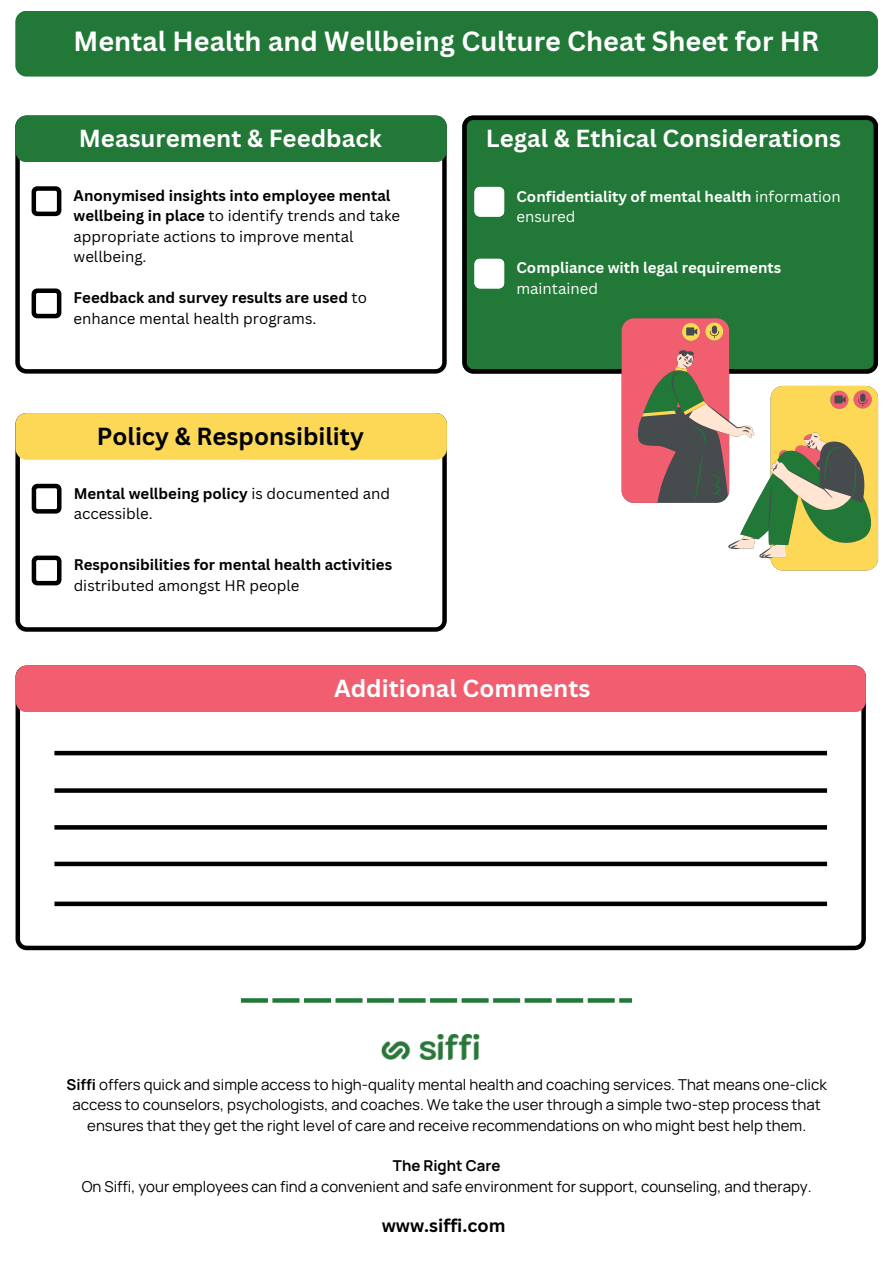
<style>
.page{position:relative;width:894px;height:1264px;background:#fff}
.page>*{position:absolute;margin:0;border:0;box-sizing:border-box;transform-origin:0 0}
.t1{font:700 27px "Canva Sans";color:#fff}
.t2{font:700 24px "Canva Sans";color:#fff}
.t3{font:700 24px "Canva Sans";color:#000}
.t4{font:700 18px "Canva Sans";color:#000}
.t5{font:15px/20.2px "Manrope";color:#000;text-align:center}
.t6{font:15px/20.2px "Canva Sans";color:#000}
.t7{font:700 15px/20.2px "Canva Sans";color:#000}
.t8{font:700 15px/20.2px "Canva Sans";color:#fff}
.t9{font:700 15px "Manrope";color:#000}
.s1{font-weight:700}
.s2{font-weight:400}
</style>
<div class="page">
<div style="left:15px;top:11px;width:862px;height:66px;background:#217837;border-radius:11px"></div>
<svg style="left:15px;top:115px;width:431px;height:258px"></svg>
<div style="left:462px;top:115px;width:415px;height:258px;background:#217837"></div>
<div style="left:15px;top:115px;width:431px;height:47px;background:#217837;border-radius:11px"></div>
<svg style="left:32px;top:186px;width:29px;height:30px"></svg>
<svg style="left:32px;top:288px;width:29px;height:30px"></svg>
<svg style="left:474px;top:187px;width:30px;height:30px"></svg>
<svg style="left:474px;top:259px;width:30px;height:29px"></svg>
<svg style="left:15px;top:413px;width:431px;height:218px"></svg>
<div style="left:16px;top:413px;width:431px;height:47px;background:#fcd856;border-radius:11px"></div>
<svg style="left:32px;top:484px;width:29px;height:29px"></svg>
<svg style="left:32px;top:555px;width:29px;height:30px"></svg>
<svg style="left:621px;top:318px;width:250px;height:185px;background:#cf6469"></svg>
<svg style="left:641px;top:322px;width:236px;height:248px"></svg>
<svg style="left:16px;top:665px;width:849px;height:285px"></svg>
<div style="left:16px;top:665px;width:849px;height:47px;background:#f15e70;border-radius:11px"></div>
<hr style="left:54px;top:751px;width:772px;height:4px;background:#000">
<svg style="left:54px;top:788px;width:772px;height:4px;background:#141414"></svg>
<svg style="left:54px;top:825px;width:772px;height:4px;background:#080808"></svg>
<div style="left:54px;top:861px;width:772px;height:5px;background:#000"></div>
<div style="left:54px;top:901px;width:772px;height:5px;background:#000"></div>
<img style="left:381px;top:1034px;width:98px;height:25px">
<svg style="left:241px;top:998px;width:390px;height:4px;background:#4a915c"></svg>
<h1 class="t1" style="left:74px;top:22px;width:747px">Mental Health and Wellbeing Culture Cheat Sheet for HR</h1>
<p class="t2" style="left:79px;top:122px;width:304px">Measurement &amp; Feedback</p>
<p class="t6" style="left:74px;top:185px;width:328px"><span class="s1">Anonymised insights into employee mental wellbeing in place</span> to identify trends and take appropriate actions to improve mental wellbeing.</p>
<h2 class="t7" style="left:74px;top:287px;width:295px">Feedback and survey results are used <span class="s2">to enhance mental health programs.</span></h2>
<h2 class="t3" style="left:97px;top:419px;width:268px">Policy &amp; Responsibility</h2>
<p class="t6" style="left:74px;top:482px;width:318px"><span class="s1">Mental wellbeing policy</span> is documented and accessible.</p>
<p class="t7" style="left:74px;top:554px;width:320px">Responsibilities for mental health activities <span class="s2">distributed amongst HR people</span></p>
<h2 class="t2" style="left:485px;top:122px;width:356px">Legal &amp; Ethical Considerations</h2>
<p class="t8" style="left:516px;top:186px;width:326px">Confidentiality of mental health <span class="s2">information ensured</span></p>
<p class="t8" style="left:516px;top:257px;width:266px">Compliance with legal requirements <span class="s2">maintained</span></p>
<p class="t2" style="left:334px;top:671px;width:258px">Additional Comments</p>
<p class="t5" style="left:67px;top:1074px;width:761px"><span class="s1">Siffi</span> offers quick and simple access to high-quality mental health and coaching services. That means one-click access to counselors, psychologists, and coaches. We take the user through a simple two-step process that ensures that they get the right level of care and receive recommendations on who might best help them.</p>
<p class="t9" style="left:393px;top:1155px;width:109px">The Right Care</p>
<p class="t5" style="left:82px;top:1175px;width:731px">On Siffi, your employees can find a convenient and safe environment for support, counseling, and therapy.</p>
<p class="t4" style="left:381px;top:1212px;width:125px">www.siffi.com</p>
</div>
